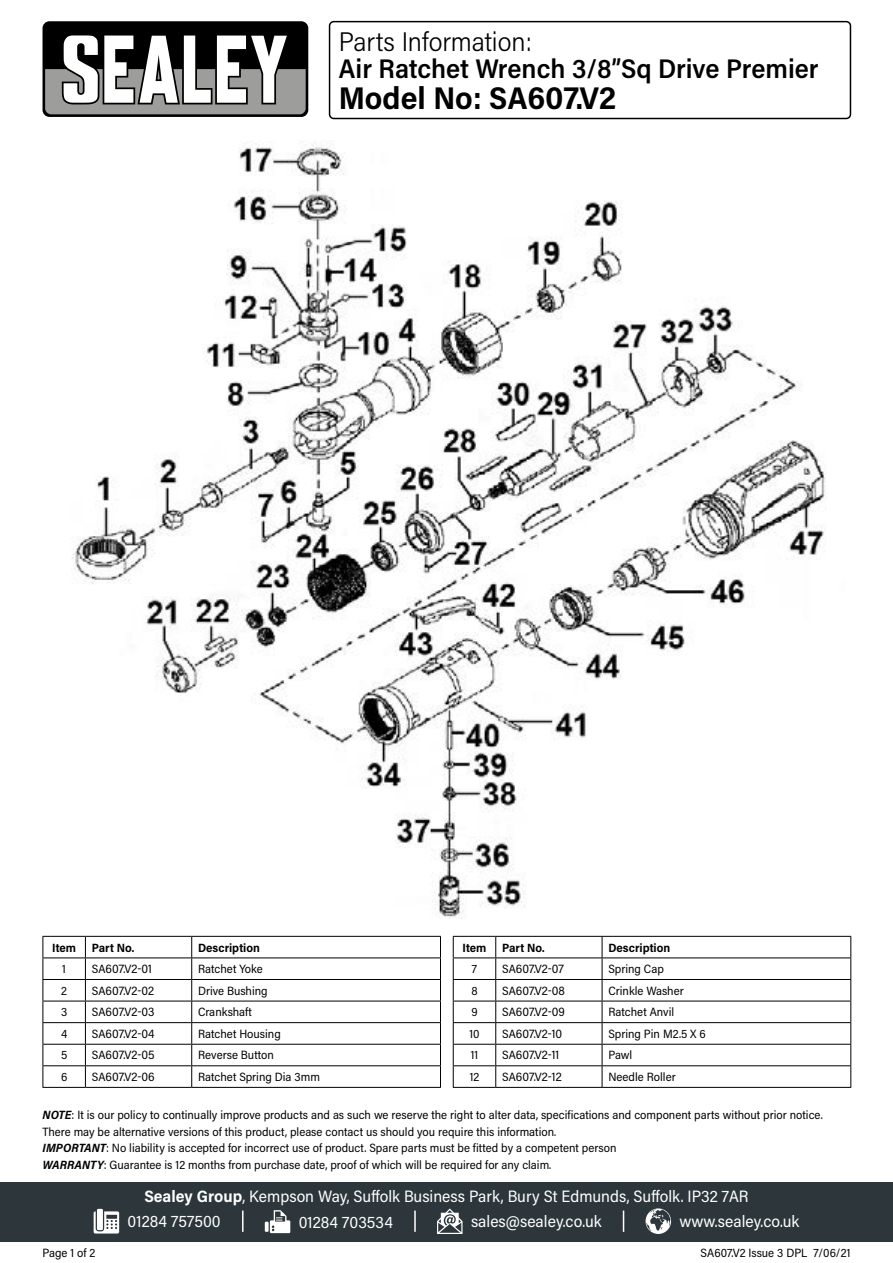
<style>
.page{position:relative;width:893px;height:1263px;background:#fff}
.page>*{position:absolute;margin:0;border:0;box-sizing:border-box;transform-origin:0 0}
.t1{font:700 31.5px "Acumin Pro Semi Cond";color:#000}
.t2{font:600 27px "Acumin Pro Semi Cond";color:#000}
.t3{font:300 27px "Acumin Pro Semi Cond";color:#000}
.t4{font:16.5px/25.2px "Acumin Pro Semi Cond";color:#fff}
.t5{font:12px/16.5px "Acumin Pro Semi Cond";color:#000}
.t6{font:700 12px "Acumin Pro Semi Cond";color:#000}
.s1{font-weight:700;font-style:italic}
.s2{font-weight:700}
</style>
<div class="page">
<div style="left:43px;top:21px;width:265px;height:96px;background:#000;border-radius:7px"></div>
<svg style="left:45px;top:35px;width:261px;height:79px"></svg>
<div style="left:0;top:1182px;width:893px;height:60px;background:#2d373b"></div>
<svg style="left:94px;top:1211px;width:25px;height:22px"></svg>
<div style="left:97px;top:1209px;width:6px;height:21px;background:#fff"></div>
<svg style="left:265px;top:1222px;width:4px;height:10px"></svg>
<svg style="left:270px;top:1210px;width:20px;height:23px"></svg>
<svg style="left:437px;top:1208px;width:25px;height:26px"></svg>
<svg style="left:645px;top:1208px;width:26px;height:26px"></svg>
<hr style="left:242px;top:1210px;width:2px;height:22px;background:#fff">
<svg style="left:623px;top:1210px;width:1px;height:22px"></svg>
<hr style="left:414px;top:1210px;width:2px;height:22px;background:#fff">
<div style="left:329px;top:21px;width:522px;height:98px;border:2px solid #000;border-radius:4px"></div>
<hr style="left:43px;top:936px;width:42px;height:1px;background:#000">
<hr style="left:85px;top:936px;width:107px;height:1px;background:#000">
<hr style="left:192px;top:936px;width:249px;height:1px;background:#000">
<hr style="left:43px;top:957px;width:42px;height:1px;background:#000">
<hr style="left:85px;top:957px;width:107px;height:1px;background:#000">
<hr style="left:192px;top:957px;width:249px;height:1px;background:#000">
<hr style="left:43px;top:979px;width:42px;height:1px;background:#000">
<hr style="left:85px;top:979px;width:107px;height:1px;background:#000">
<hr style="left:192px;top:979px;width:249px;height:1px;background:#000">
<hr style="left:43px;top:1001px;width:42px;height:1px;background:#000">
<hr style="left:85px;top:1001px;width:107px;height:1px;background:#000">
<hr style="left:192px;top:1001px;width:249px;height:1px;background:#000">
<hr style="left:43px;top:1022px;width:42px;height:1px;background:#000">
<hr style="left:85px;top:1022px;width:107px;height:1px;background:#000">
<hr style="left:192px;top:1022px;width:249px;height:1px;background:#000">
<hr style="left:43px;top:1044px;width:42px;height:1px;background:#000">
<hr style="left:85px;top:1044px;width:107px;height:1px;background:#000">
<hr style="left:192px;top:1044px;width:249px;height:1px;background:#000">
<hr style="left:43px;top:1065px;width:42px;height:1px;background:#000">
<svg style="left:43px;top:937px;width:1px;height:150px"></svg>
<hr style="left:85px;top:1065px;width:107px;height:1px;background:#000">
<svg style="left:85px;top:937px;width:1px;height:150px"></svg>
<hr style="left:192px;top:1065px;width:249px;height:1px;background:#000">
<svg style="left:191px;top:937px;width:1px;height:150px"></svg>
<svg style="left:440px;top:937px;width:1px;height:150px"></svg>
<hr style="left:43px;top:1087px;width:42px;height:1px;background:#000">
<hr style="left:85px;top:1087px;width:107px;height:1px;background:#000">
<hr style="left:192px;top:1087px;width:249px;height:1px;background:#000">
<hr style="left:453px;top:936px;width:43px;height:1px;background:#000">
<hr style="left:496px;top:936px;width:106px;height:1px;background:#000">
<hr style="left:602px;top:936px;width:249px;height:1px;background:#000">
<hr style="left:453px;top:957px;width:43px;height:1px;background:#000">
<hr style="left:496px;top:957px;width:106px;height:1px;background:#000">
<hr style="left:602px;top:957px;width:249px;height:1px;background:#000">
<hr style="left:453px;top:979px;width:43px;height:1px;background:#000">
<hr style="left:496px;top:979px;width:106px;height:1px;background:#000">
<hr style="left:602px;top:979px;width:249px;height:1px;background:#000">
<hr style="left:453px;top:1001px;width:43px;height:1px;background:#000">
<hr style="left:496px;top:1001px;width:106px;height:1px;background:#000">
<hr style="left:602px;top:1001px;width:249px;height:1px;background:#000">
<hr style="left:453px;top:1022px;width:43px;height:1px;background:#000">
<hr style="left:496px;top:1022px;width:106px;height:1px;background:#000">
<hr style="left:602px;top:1022px;width:249px;height:1px;background:#000">
<hr style="left:453px;top:1044px;width:43px;height:1px;background:#000">
<hr style="left:496px;top:1044px;width:106px;height:1px;background:#000">
<hr style="left:602px;top:1044px;width:249px;height:1px;background:#000">
<hr style="left:453px;top:1065px;width:43px;height:1px;background:#000">
<svg style="left:453px;top:937px;width:1px;height:150px"></svg>
<hr style="left:496px;top:1065px;width:106px;height:1px;background:#000">
<svg style="left:495px;top:937px;width:1px;height:150px"></svg>
<hr style="left:602px;top:1065px;width:249px;height:1px;background:#000">
<svg style="left:602px;top:937px;width:1px;height:150px"></svg>
<svg style="left:850px;top:937px;width:1px;height:150px"></svg>
<hr style="left:453px;top:1087px;width:43px;height:1px;background:#000">
<hr style="left:496px;top:1087px;width:106px;height:1px;background:#000">
<hr style="left:602px;top:1087px;width:249px;height:1px;background:#000">
<img style="left:72px;top:140px;width:754px;height:779px">
<h2 class="t3" style="left:339px;top:23px;width:195px">Parts Information:</h2>
<h2 class="t2" style="left:339px;top:49px;width:481px">Air Ratchet Wrench 3/8”Sq Drive Premier</h2>
<h1 class="t1" style="left:339px;top:76px;width:279px">Model No: SA607.V2</h1>
<p class="t6" style="left:52px;top:939px;width:25px">Item</p>
<p class="t6" style="left:92px;top:939px;width:44px">Part No.</p>
<p class="t6" style="left:198px;top:939px;width:63px">Description</p>
<p class="t5" style="left:62px;top:960px;width:5px">1</p>
<p class="t5" style="left:92px;top:960px;width:62px">SA607.V2-01</p>
<p class="t5" style="left:198px;top:960px;width:66px">Ratchet Yoke</p>
<p class="t5" style="left:61px;top:982px;width:7px">2</p>
<p class="t5" style="left:92px;top:982px;width:64px">SA607.V2-02</p>
<p class="t5" style="left:198px;top:982px;width:71px">Drive Bushing</p>
<p class="t5" style="left:61px;top:1003px;width:8px">3</p>
<p class="t5" style="left:92px;top:1003px;width:64px">SA607.V2-03</p>
<p class="t5" style="left:198px;top:1003px;width:55px">Crankshaft</p>
<p class="t5" style="left:61px;top:1025px;width:8px">4</p>
<p class="t5" style="left:92px;top:1025px;width:64px">SA607.V2-04</p>
<p class="t5" style="left:198px;top:1025px;width:84px">Ratchet Housing</p>
<p class="t5" style="left:61px;top:1046px;width:8px">5</p>
<p class="t5" style="left:92px;top:1046px;width:64px">SA607.V2-05</p>
<p class="t5" style="left:198px;top:1046px;width:77px">Reverse Button</p>
<p class="t5" style="left:61px;top:1068px;width:8px">6</p>
<p class="t5" style="left:92px;top:1068px;width:64px">SA607.V2-06</p>
<p class="t5" style="left:198px;top:1068px;width:123px">Ratchet Spring Dia 3mm</p>
<p class="t6" style="left:463px;top:939px;width:25px">Item</p>
<p class="t6" style="left:502px;top:939px;width:44px">Part No.</p>
<p class="t6" style="left:608px;top:939px;width:63px">Description</p>
<p class="t5" style="left:472px;top:960px;width:7px">7</p>
<p class="t5" style="left:502px;top:960px;width:63px">SA607.V2-07</p>
<p class="t5" style="left:608px;top:960px;width:57px">Spring Cap</p>
<p class="t5" style="left:471px;top:982px;width:8px">8</p>
<p class="t5" style="left:502px;top:982px;width:64px">SA607.V2-08</p>
<p class="t5" style="left:608px;top:982px;width:77px">Crinkle Washer</p>
<p class="t5" style="left:471px;top:1003px;width:8px">9</p>
<p class="t5" style="left:502px;top:1003px;width:64px">SA607.V2-09</p>
<p class="t5" style="left:608px;top:1003px;width:67px">Ratchet Anvil</p>
<p class="t5" style="left:469px;top:1025px;width:12px">10</p>
<p class="t5" style="left:502px;top:1025px;width:62px">SA607.V2-10</p>
<p class="t5" style="left:608px;top:1025px;width:99px">Spring Pin M2.5 X 6</p>
<p class="t5" style="left:471px;top:1046px;width:9px">11</p>
<p class="t5" style="left:502px;top:1046px;width:59px">SA607.V2-11</p>
<p class="t5" style="left:608px;top:1046px;width:25px">Pawl</p>
<p class="t5" style="left:470px;top:1068px;width:11px">12</p>
<p class="t5" style="left:502px;top:1068px;width:61px">SA607.V2-12</p>
<p class="t5" style="left:608px;top:1068px;width:69px">Needle Roller</p>
<p class="t5" style="left:43px;top:1106px;width:782px"><span class="s1">NOTE</span>: It is our policy to continually improve products and as such we reserve the right to alter data, specifications and component parts without prior notice.<br>There may be alternative versions of this product, please contact us should you require this information.<br><span class="s1">IMPORTANT</span>: No liability is accepted for incorrect use of product. Spare parts must be fitted by a competent person<br><span class="s1">WARRANTY</span>: Guarantee is 12 months from purchase date, proof of which will be required for any claim.</p>
<p class="t5" style="left:43px;top:1244px;width:54px">Page 1 of 2</p>
<h3 class="t4" style="left:128px;top:1183px;width:622px;text-indent:17px"><span class="s2">Sealey Group</span>, Kempson Way, Suffolk Business Park, Bury St Edmunds, Suffolk. IP32 7AR<br>01284 757500</h3>
<h3 class="t4" style="left:299px;top:1209px;width:96px">01284 703534</h3>
<h3 class="t4" style="left:471px;top:1208px;width:132px">sales@sealey.co.uk</h3>
<h3 class="t4" style="left:680px;top:1208px;width:121px">www.sealey.co.uk</h3>
<p class="t5" style="left:701px;top:1244px;width:151px">SA607.V2 Issue 3 DPL 7/06/21</p>
</div>
